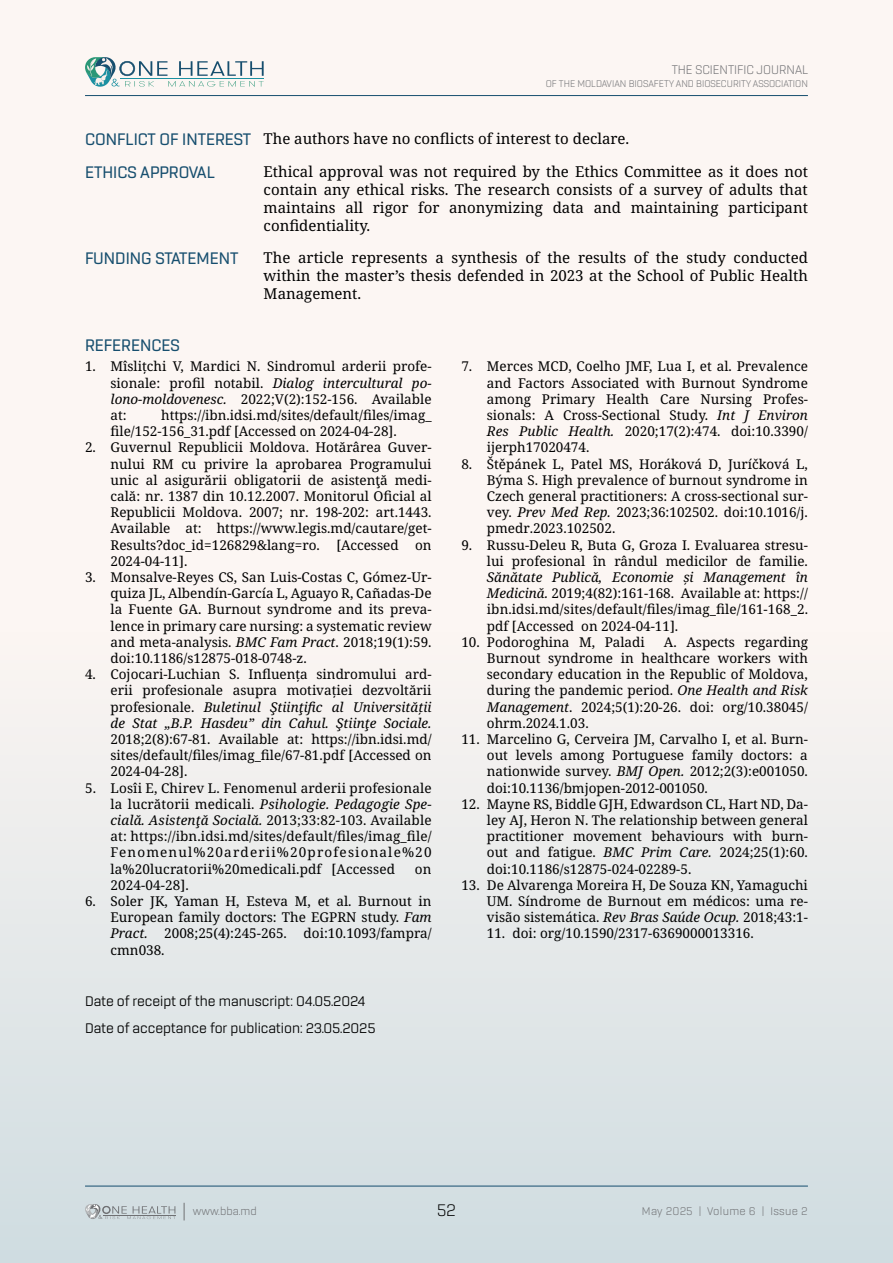
<style>
.page{position:relative;width:893px;height:1263px;background:#fcf6f3}
.page>*{position:absolute;margin:0;border:0;box-sizing:border-box;transform-origin:0 0}
.t1{font:500 18px "Rogan";color:#164e6e}
.t2{font:300 18px "Rogan";color:#000}
.t3{font:15px/18px "Avrile Serif";color:#000;text-align:justify}
.t4{font:15px/26.5px "Rogan";color:#000}
.t5{font:13.5px/16.2px "Avrile Serif";color:#000;text-align:justify}
.t6{font:300 13.5px "Rogan";color:#6f7073}
.t7{font:300 12px "Rogan";letter-spacing:.015em;color:#6f7073}
.t8{font:300 10.5px "Rogan";color:#6f7073}
.s1{font-family:"Rogan";font-weight:500;font-size:18px;color:#164e6e}
.s2{font-style:italic}
</style>
<div class="page">
<div style="left:0;top:631px;width:893px;height:632px;background:linear-gradient(to bottom,#fcf6f3,#cedbe0)"></div>
<svg style="left:85px;top:1204px;width:90px;height:15px"></svg>
<svg style="left:184px;top:1203px;width:1px;height:17px"></svg>
<hr style="left:85px;top:95px;width:723px;height:1px;background:#164e6e">
<hr style="left:85px;top:1186px;width:723px;height:1px;background:#164e6e">
<svg style="left:85px;top:57px;width:179px;height:30px"></svg>
<p class="t6" style="left:672px;top:62px;width:138px">THE SCIENTIFIC JOURNAL</p>
<p class="t8" style="left:546px;top:77px;width:264px">OF THE MOLDAVIAN BIOSAFETY AND BIOSECURITY ASSOCIATION</p>
<p class="t3" style="left:85px;top:130px;width:546px"><span class="s1">CONFLICT OF INTEREST</span> The authors have no conflicts of interest to declare.</p>
<h1 class="t1" style="left:85px;top:162px;width:131px">ETHICS APPROVAL</h1>
<p class="t3" style="left:264px;top:163px;width:546px">Ethical approval was not required by the Ethics Committee as it does not contain any ethical risks. The research consists of a survey of adults that maintains all rigor for anonymizing data and maintaining participant confidentiality.</p>
<h1 class="t1" style="left:85px;top:248px;width:155px">FUNDING STATEMENT</h1>
<p class="t3" style="left:264px;top:249px;width:546px">The article represents a synthesis of the results of the study conducted within the master’s thesis defended in 2023 at the School of Public Health Management.</p>
<h1 class="t1" style="left:85px;top:335px;width:96px">REFERENCES</h1>
<p class="t5" style="left:111px;top:359px;width:323px;text-indent:-26px">1. Mîslițchi V, Mardici N. Sindromul arderii profe&shy;sionale: profil notabil. <span class="s2">Dialog intercultural po&shy;lono-moldovenesc.</span> 2022;V(2):152-156. Available at:</p>
<p class="t5" style="left:487px;top:359px;width:323px;text-indent:-26px">7. Merces MCD, Coelho JMF, Lua I, et al. Prevalence and Factors Associated with Burnout Syndrome among Primary Health Care Nursing Profes&shy;sionals: A Cross-Sectional Study. <span class="s2">Int J Environ Res Public Health.</span> 2020;17(2):474. doi:10.3390/ ijerph17020474.</p>
<p class="t5" style="left:487px;top:456px;width:323px;text-indent:-26px">8. Štěpánek L, Patel MS, Horáková D, Juríčková L, Býma S. High prevalence of burnout syndrome in Czech general practitioners: A cross-sectional sur&shy;vey. <span class="s2">Prev Med Rep.</span> 2023;36:102502. doi:10.1016/j. pmedr.2023.102502.</p>
<p class="t5" style="left:461px;top:537px;width:348px;text-align:right">9. Russu-Deleu R, Buta G, Groza I. Evaluarea stresu&shy;lui profesional în rândul medicilor de familie.</p>
<p class="t5" style="left:487px;top:569px;width:323px"><span class="s2">Sănătate Publică, Economie și Management în Medicină.</span> 2019;4(82):161-168. Available at: https:// ibn.idsi.md/sites/default/files/imag_file/161-168_2. pdf [Accessed on 2024-04-11].</p>
<p class="t5" style="left:461px;top:634px;width:185px">10. Podoroghina M, Paladi</p>
<p class="t5" style="left:111px;top:407px;width:323px;text-indent:51px">https://ibn.idsi.md/sites/default/files/imag_ file/152-156_31.pdf [Accessed on 2024-04-28].</p>
<p class="t5" style="left:111px;top:440px;width:323px;text-indent:-26px">2. Guvernul Republicii Moldova. Hotărârea Guver&shy;nului RM cu privire la aprobarea Programului unic al asigurării obligatorii de asistenţă medi&shy;cală: nr. 1387 din 10.12.2007. Monitorul Oficial al Republicii Moldova. 2007; nr. 198-202: art.1443.<br>Available at: https://www.legis.md/cautare/get-Results?doc_id=126829&amp;lang=ro. [Accessed on 2024-04-11].</p>
<p class="t5" style="left:111px;top:569px;width:323px;text-indent:-26px">3. Monsalve-Reyes CS, San Luis-Costas C, Gómez-Ur&shy;quiza JL, Albendín-García L, Aguayo R, Cañadas-De la Fuente GA. Burnout syndrome and its preva&shy;lence in primary care nursing: a systematic review and meta-analysis. <span class="s2">BMC Fam Pract</span>. 2018;19(1):59. doi:10.1186/s12875-018-0748-z.</p>
<p class="t5" style="left:111px;top:667px;width:323px;text-indent:-26px">4. Cojocari-Luchian S. Influența sindromului ard&shy;erii profesionale asupra motivației dezvoltării profesionale. <span class="s2">Buletinul Ştiinţific al Universității de Stat „B.P. Hasdeu” din Cahul. Ştiinţe Sociale.</span></p>
<p class="t5" style="left:111px;top:731px;width:323px">2018;2(8):67-81. Available at: https://ibn.idsi.md/ sites/default/files/imag_file/67-81.pdf [Accessed on 2024-04-28].</p>
<p class="t5" style="left:111px;top:780px;width:323px;text-indent:-26px">5. Losîi E, Chirev L. Fenomenul arderii profesionale la lucrătorii medicali. <span class="s2">Psihologie. Pedagogie Spe&shy;cială. Asistenţă Socială.</span> 2013;33:82-103. Available at: https://ibn.idsi.md/sites/default/files/imag_file/ Fenomenul%20arderii%20profesionale%20 la%20lucratorii%20medicali.pdf [Accessed</p>
<p class="t5" style="left:487px;top:634px;width:323px;text-indent:177px">A. Aspects regarding Burnout syndrome in healthcare workers with secondary education in the Republic of Moldova, during the pandemic period. <span class="s2">One Health and Risk Management</span>. 2024;5(1):20-26. doi: org/10.38045/ ohrm.2024.1.03.</p>
<p class="t5" style="left:487px;top:731px;width:323px;text-indent:-26px">11. Marcelino G, Cerveira JM, Carvalho I, et al. Burn&shy;out levels among Portuguese family doctors: a nationwide survey. <span class="s2">BMJ Open.</span> 2012;2(3):e001050. doi:10.1136/bmjopen-2012-001050.</p>
<p class="t5" style="left:487px;top:796px;width:323px;text-indent:-26px">12. Mayne RS, Biddle GJH, Edwardson CL, Hart ND, Da&shy;ley AJ, Heron N. The relationship between general practitioner movement behaviours with burn&shy;out and fatigue. <span class="s2">BMC Prim Care.</span> 2024;25(1):60. doi:10.1186/s12875-024-02289-5.</p>
<p class="t5" style="left:487px;top:877px;width:323px;text-indent:-26px">13. De Alvarenga Moreira H, De Souza KN, Yamaguchi UM. Síndrome de Burnout em médicos: uma re&shy;visão sistemática. <span class="s2">Rev Bras Saúde Ocup.</span> 2018;43:1-</p>
<p class="t5" style="left:487px;top:926px;width:268px">11. doi: org/10.1590/2317-6369000013316.</p>
<p class="t5" style="left:415px;top:861px;width:18px">on</p>
<p class="t5" style="left:111px;top:877px;width:80px">2024-04-28].</p>
<p class="t5" style="left:111px;top:893px;width:323px;text-indent:-26px">6. Soler JK, Yaman H, Esteva M, et al. Burnout in European family doctors: The EGPRN study. <span class="s2">Fam Pract.</span> 2008;25(4):245-265. doi:10.1093/fampra/ cmn038.</p>
<p class="t4" style="left:85px;top:988px;width:292px">Date of receipt of the manuscript: 04.05.2024<br>Date of acceptance for publication: 23.05.2025</p>
<p class="t7" style="left:193px;top:1205px;width:66px">www.bba.md</p>
<h1 class="t2" style="left:437px;top:1200px;width:21px">52</h1>
<p class="t7" style="left:642px;top:1205px;width:167px">May 2025 | Volume 6 | Issue 2</p>
</div>
